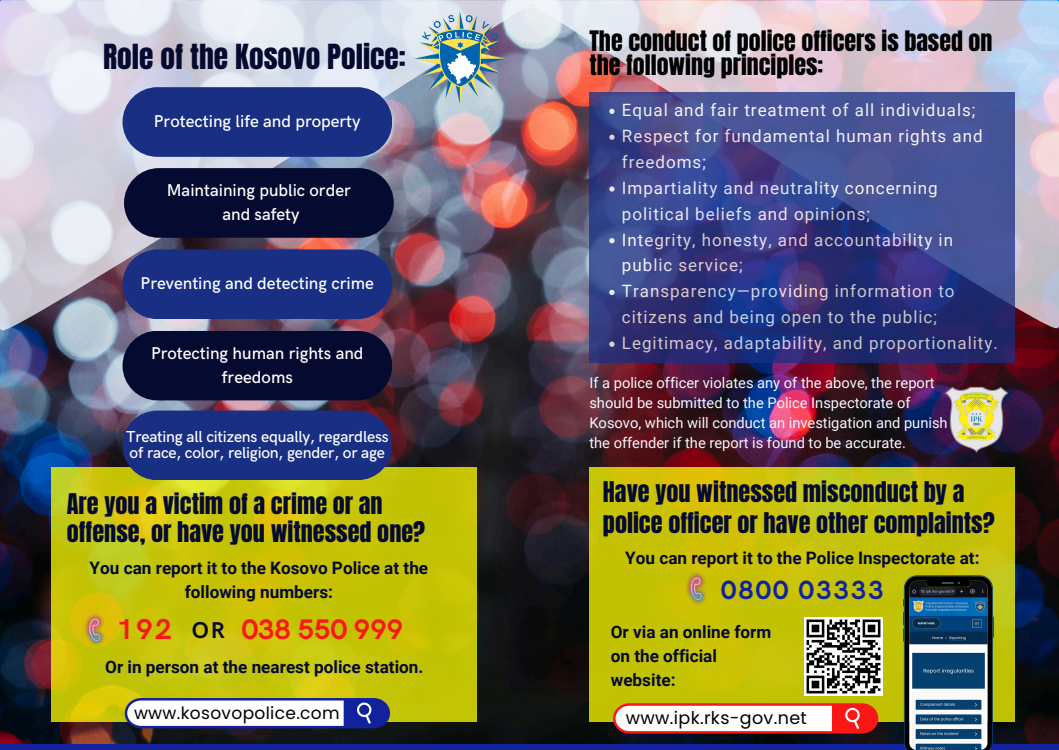
<style>
.page{position:relative;width:1059px;height:750px;background:#fff}
.page>*{position:absolute;margin:0;border:0;box-sizing:border-box;transform-origin:0 0}
.t1{font:29.4px "Anton";color:#050a30}
.t2{font:700 28.85px "HK Grotesk";color:#fc1717}
.t3{font:700 28.35px "HK Grotesk";color:#fc1717}
.t4{font:700 26.35px "HK Grotesk";letter-spacing:.08em;color:#12229d}
.t5{font:24.25px/27.8px "Anton";color:#050a30}
.t6{font:24px/23.9px "Anton";color:#000}
.t7{font:700 23px "HK Grotesk";color:#050a30}
.t8{font:17.5px "Poppins";letter-spacing:.02em;color:#000}
.t9{font:700 17.15px/24px "Roboto";color:#050a30;text-align:center}
.t10{font:500 17.15px/24px "HK Grotesk";color:#fff;text-align:center}
.t11{font:17px/25.9px "Roboto";letter-spacing:.06em;color:#fff}
.t12{font:17px "Poppins";letter-spacing:.02em;color:#000}
.t13{font:500 15.95px/16.5px "HK Grotesk";letter-spacing:-.015em;color:#fff}
.t14{font:14.7px/20.2px "Roboto";color:#f4f6fc}
</style>
<div class="page">
<img style="left:0;top:329px;width:1059px;height:416px">
<img style="left:0;top:0;width:531px;height:331px">
<svg style="left:52px;top:467px;width:425px;height:255px;background:#c8c509"></svg>
<img style="left:531px;top:0;width:528px;height:329px">
<svg style="left:589px;top:92px;width:425px;height:270px;background:#374087"></svg>
<svg style="left:609px;top:109px;width:6px;height:5px"></svg>
<svg style="left:609px;top:135px;width:6px;height:5px"></svg>
<svg style="left:609px;top:186px;width:6px;height:6px"></svg>
<svg style="left:609px;top:238px;width:6px;height:5px"></svg>
<svg style="left:609px;top:290px;width:6px;height:5px"></svg>
<svg style="left:609px;top:342px;width:6px;height:5px"></svg>
<svg style="left:589px;top:467px;width:425px;height:255px;background:#c7c207"></svg>
<img style="left:804px;top:618px;width:78px;height:78px">
<img style="left:412px;top:10px;width:95px;height:95px">
<img style="left:931px;top:375px;width:90px;height:90px">
<div style="left:0;top:745px;width:1059px;height:5px;background:#12229d"></div>
<img style="left:677px;top:569px;width:41px;height:41px">
<img style="left:75px;top:610px;width:41px;height:41px">
<svg style="left:903px;top:575px;width:91px;height:175px"></svg>
<svg style="left:613px;top:703px;width:265px;height:31px"></svg>
<svg style="left:125px;top:698px;width:265px;height:30px"></svg>
<div style="left:123px;top:87px;width:269px;height:70px;background:#182f84;border-radius:35px"></div>
<div style="left:124px;top:168px;width:270px;height:70px;background:#050a30;border-radius:35px"></div>
<div style="left:123px;top:249px;width:269px;height:70px;background:#182f84;border-radius:35px"></div>
<div style="left:123px;top:411px;width:269px;height:69px;background:#182f84;border-radius:35px"></div>
<div style="left:123px;top:331px;width:269px;height:69px;background:#050a30;border-radius:35px"></div>
<p class="t1" style="left:103px;top:35px;width:304px">Role of the Kosovo Police:</p>
<p class="t10" style="left:154px;top:110px;width:208px">Protecting life and property</p>
<h1 class="t10" style="left:167px;top:179px;width:186px">Maintaining public order</h1>
<h6 class="t10" style="left:222px;top:203px;width:79px">and safety</h6>
<h2 class="t10" style="left:141px;top:272px;width:235px">Preventing and detecting crime</h2>
<h5 class="t10" style="left:151px;top:341px;width:214px">Protecting human rights and freedoms</h5>
<p class="t13" style="left:126px;top:429px;width:264px">Treating all citizens equally, regardless of race, color, religion, gender, or age</p>
<p class="t5" style="left:67px;top:491px;width:360px">Are you a victim of a crime or an offense, or have you witnessed one?</p>
<p class="t9" style="left:90px;top:556px;width:340px">You can report it to the Kosovo Police at the following numbers:</p>
<p class="t6" style="left:589px;top:30px;width:405px">The conduct of police officers is based on the following principles:</p>
<p class="t11" style="left:622px;top:97px;width:377px">Equal and fair treatment of all individuals; Respect for fundamental human rights and freedoms;<br>Impartiality and neutrality concerning political beliefs and opinions;<br>Integrity, honesty, and accountability in public service;<br>Transparency—providing information to citizens and being open to the public; Legitimacy, adaptability, and proportionality.</p>
<p class="t14" style="left:589px;top:372px;width:360px">If a police officer violates any of the above, the report should be submitted to the Police Inspectorate of Kosovo, which will conduct an investigation and punish the offender if the report is found to be accurate.</p>
<h3 class="t5" style="left:603px;top:477px;width:393px;line-height:30.8px">Have you witnessed misconduct by a police officer or have other complaints?</h3>
<p class="t9" style="left:625px;top:546px;width:356px">You can report it to the Police Inspectorate at:</p>
<p class="t4" style="left:721px;top:575px;width:164px">0800 03333</p>
<p class="t2" style="left:117px;top:613px;width:56px">192</p>
<p class="t7" style="left:192px;top:618px;width:35px">OR</p>
<p class="t3" style="left:242px;top:614px;width:163px">038 550 999</p>
<p class="t9" style="left:611px;top:620px;width:162px;text-align:left">Or via an online form on the official website:</p>
<p class="t12" style="left:134px;top:701px;width:207px">www.kosovopolice.com</p>
<h5 class="t8" style="left:626px;top:706px;width:183px">www.ipk.rks-gov.net</h5>
<h5 class="t9" style="left:105px;top:655px;width:320px">Or in person at the nearest police station.</h5>
</div>
